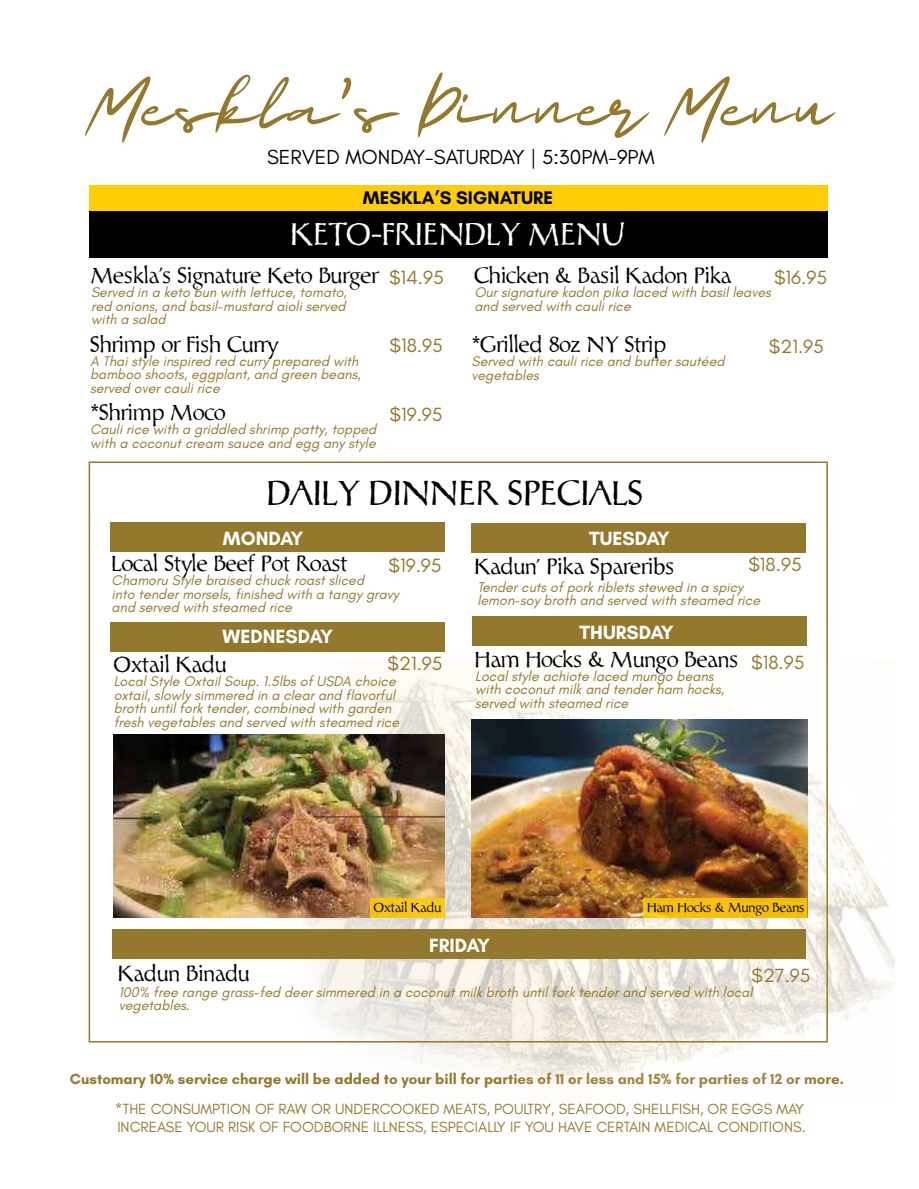
<style>
.page{position:relative;width:919px;height:1189px;background:#fff}
.page>*{position:absolute;margin:0;border:0;box-sizing:border-box;transform-origin:0 0}
.t1{font:66px "Majesty Yandi Designs";color:#93782d}
.t2{font:500 35.4px "Plato";color:#000}
.t3{font:500 32.1px "Plato";color:#fff}
.t4{font:500 22.5px "Plato";color:#000}
.t5{font:20.7px "Glacial Indifference";color:#000}
.t6{font:19.5px "Glacial Indifference";color:#93782d}
.t7{font:700 19.5px "Glacial Indifference";color:#fff}
.t8{font:700 18.6px "Glacial Indifference";color:#000}
.t9{font:15px/18px "Glacial Indifference";color:#93782d}
.t10{font:700 15px "Glacial Indifference";color:#93782d}
.t11{font:italic 14.25px/13.5px "Glacial Indifference";color:#93782d}
.t12{font:500 13.5px "Plato";color:#000}
.s1{font-family:"Glacial Indifference";font-weight:400;font-size:19.5px;color:#93782d}
</style>
<div class="page">
<img style="left:304px;top:800px;width:590px;height:286px">
<div style="left:89px;top:211px;width:738px;height:46px;background:#000"></div>
<div style="left:89px;top:185px;width:738px;height:26px;background:#ffcc06"></div>
<img style="left:89px;top:461px;width:739px;height:581px">
<h1 class="t1" style="left:86px;top:71px;width:748px">Meskla’s Dinner Menu</h1>
<h3 class="t5" style="left:267px;top:145px;width:389px">SERVED MONDAY-SATURDAY | 5:30PM-9PM</h3>
<h3 class="t8" style="left:363px;top:186px;width:192px">MESKLA’S SIGNATURE</h3>
<h3 class="t3" style="left:291px;top:214px;width:336px">KETO-FRIENDLY MENU</h3>
<h3 class="t4" style="left:91px;top:262px;width:354px">Meskla's Signature Keto Burger <span class="s1">$14.95</span></h3>
<p class="t11" style="left:91px;top:286px;width:257px;text-align:justify">Served in a keto bun with lettuce, tomato, red onions, and basil-mustard aioli served with a salad</p>
<h3 class="t4" style="left:90px;top:330px;width:189px">Shrimp or Fish Curry</h3>
<h3 class="t6" style="left:389px;top:335px;width:55px">$18.95</h3>
<p class="t11" style="left:90px;top:354px;width:272px">A Thai style inspired red curry prepared with bamboo shoots, eggplant, and green beans, served over cauli rice</p>
<h3 class="t4" style="left:90px;top:399px;width:137px">*Shrimp Moco</h3>
<h3 class="t6" style="left:389px;top:403px;width:55px">$19.95</h3>
<p class="t11" style="left:90px;top:422px;width:288px">Cauli rice with a griddled shrimp patty, topped with a coconut cream sauce and egg any style</p>
<h3 class="t4" style="left:474px;top:262px;width:258px">Chicken &amp; Basil Kadon Pika</h3>
<h3 class="t6" style="left:774px;top:266px;width:55px">$16.95</h3>
<p class="t11" style="left:474px;top:286px;width:298px">Our signature kadon pika laced with basil leaves and served with cauli rice</p>
<h3 class="t4" style="left:471px;top:331px;width:196px">*Grilled 8oz NY Strip</h3>
<h3 class="t6" style="left:769px;top:335px;width:57px">$21.95</h3>
<p class="t11" style="left:471px;top:355px;width:254px">Served with cauli rice and butter sautéed vegetables</p>
<h2 class="t2" style="left:267px;top:472px;width:377px">DAILY DINNER SPECIALS</h2>
<h3 class="t7" style="left:223px;top:526px;width:82px">MONDAY</h3>
<h3 class="t4" style="left:112px;top:550px;width:237px">Local Style Beef Pot Roast</h3>
<p class="t11" style="left:112px;top:574px;width:289px">Chamoru Style braised chuck roast sliced<br>into tender morsels, finished with a tangy gravy and served with steamed rice</p>
<h3 class="t7" style="left:589px;top:526px;width:82px">TUESDAY</h3>
<h3 class="t4" style="left:474px;top:552px;width:201px">Kadun’ Pika Spareribs</h3>
<p class="t11" style="left:477px;top:580px;width:284px">Tender cuts of pork riblets stewed in a spicy lemon-soy broth and served with steamed rice</p>
<h3 class="t6" style="left:748px;top:554px;width:55px">$18.95</h3>
<h3 class="t6" style="left:388px;top:554px;width:55px">$19.95</h3>
<h3 class="t7" style="left:223px;top:624px;width:112px">WEDNESDAY</h3>
<h3 class="t4" style="left:114px;top:651px;width:114px">Oxtail Kadu</h3>
<p class="t11" style="left:114px;top:675px;width:287px">Local Style Oxtail Soup. 1.5lbs of USDA choice oxtail, slowly simmered in a clear and flavorful broth until fork tender, combined with garden fresh vegetables and served with steamed rice</p>
<h3 class="t6" style="left:387px;top:652px;width:57px">$21.95</h3>
<h3 class="t7" style="left:579px;top:620px;width:96px">THURSDAY</h3>
<h3 class="t4" style="left:475px;top:645px;width:264px">Ham Hocks &amp; Mungo Beans</h3>
<p class="t11" style="left:475px;top:669px;width:250px">Local style achiote laced mungo beans with coconut milk and tender ham hocks, served with steamed rice</p>
<h3 class="t6" style="left:751px;top:651px;width:55px">$18.95</h3>
<p class="t12" style="left:374px;top:899px;width:69px">Oxtail Kadu</p>
<p class="t12" style="left:647px;top:899px;width:158px">Ham Hocks &amp; Mungo Beans</p>
<h3 class="t7" style="left:429px;top:933px;width:62px">FRIDAY</h3>
<h3 class="t4" style="left:118px;top:959px;width:133px">Kadun Binadu</h3>
<h3 class="t6" style="left:751px;top:964px;width:61px">$27.95</h3>
<p class="t11" style="left:119px;top:985px;width:635px">100% free range grass-fed deer simmered in a coconut milk broth until fork tender and served with local vegetables.</p>
<p class="t10" style="left:70px;top:1069px;width:775px">Customary 10% service charge will be added to your bill for parties of 11 or less and 15% for parties of 12 or more.</p>
<p class="t9" style="left:115px;top:1099px;width:692px">*THE CONSUMPTION OF RAW OR UNDERCOOKED MEATS, POULTRY, SEAFOOD, SHELLFISH, OR EGGS MAY<br>INCREASE YOUR RISK OF FOODBORNE ILLNESS, ESPECIALLY IF YOU HAVE CERTAIN MEDICAL CONDITIONS.</p>
</div>
